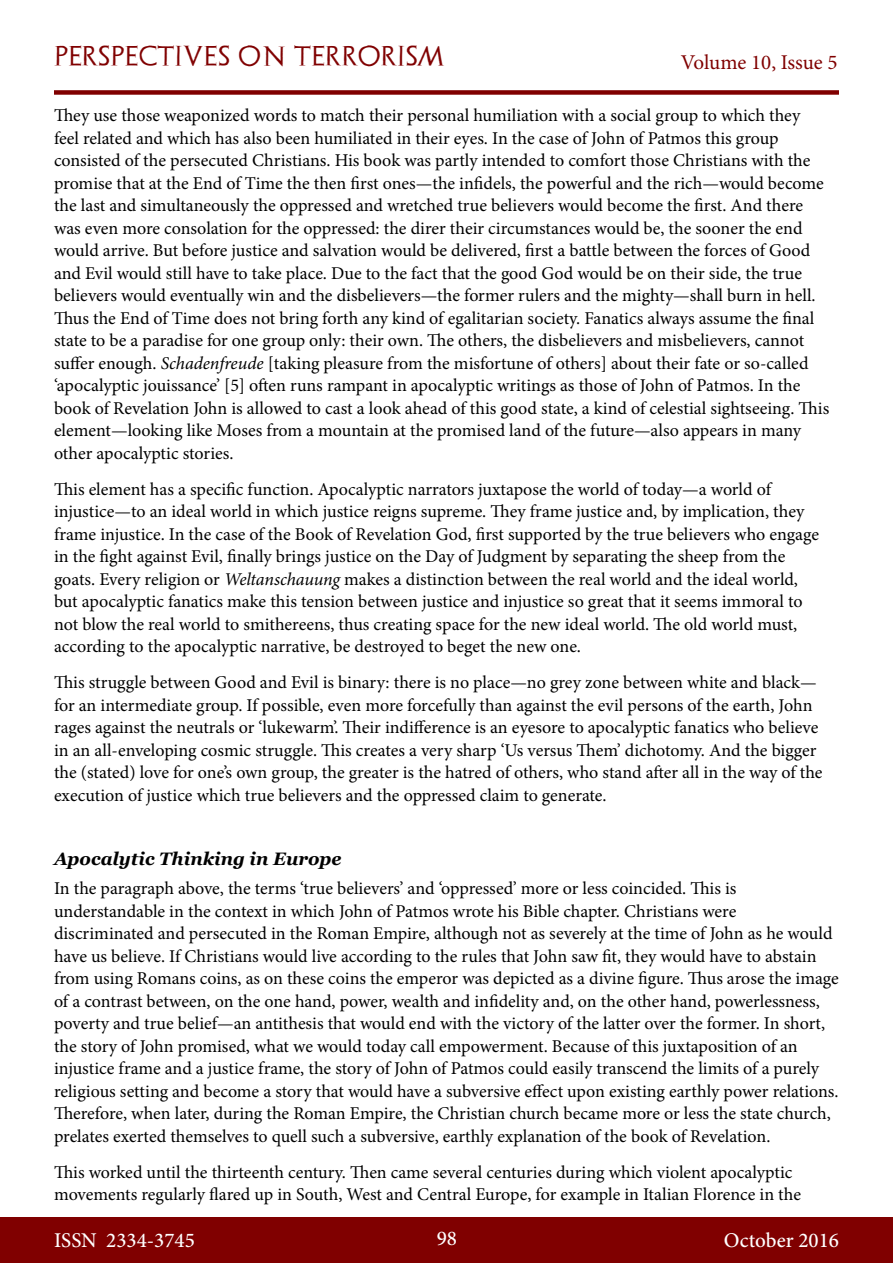
<style>
.page{position:relative;width:893px;height:1263px;background:#fff}
.page>*{position:absolute;margin:0;border:0;box-sizing:border-box;transform-origin:0 0}
.t1{font:500 21px "Minion Pro";color:#fff}
.t2{font:21px "Archeologicaps";letter-spacing:.045em;color:#800000}
.t3{font:21px "Minion Pro";letter-spacing:-.005em;color:#800000}
.t4{font:18px/22.5px "Minion Pro";color:#000}
.t5{font:italic 700 18px "Georgia";color:#000}
.s1{font-style:italic}
</style>
<div class="page">
<div style="left:0;top:1217px;width:893px;height:46px;background:#800000"></div>
<div style="left:54px;top:90px;width:785px;height:5px;background:#800000"></div>
<p class="t2" style="left:54px;top:43px;width:392px">PERSPECTIVES ON TERRORISM</p>
<p class="t3" style="left:681px;top:48px;width:158px">Volume 10, Issue 5</p>
<p class="t4" style="left:54px;top:104px;width:777px">They use those weaponized words to match their personal humiliation with a social group to which they feel related and which has also been humiliated in their eyes. In the case of John of Patmos this group consisted of the persecuted Christians. His book was partly intended to comfort those Christians with the promise that at the End of Time the then first ones—the infidels, the powerful and the rich—would become the last and simultaneously the oppressed and wretched true believers would become the first. And there was even more consolation for the oppressed: the direr their circumstances would be, the sooner the end would arrive. But before justice and salvation would be delivered, first a battle between the forces of Good and Evil would still have to take place. Due to the fact that the good God would be on their side, the true believers would eventually win and the disbelievers—the former rulers and the mighty—shall burn in hell.<br>Thus the End of Time does not bring forth any kind of egalitarian society. Fanatics always assume the final state to be a paradise for one group only: their own. The others, the disbelievers and misbelievers, cannot suffer enough. <span class="s1">Schadenfreude</span> [taking pleasure from the misfortune of others] about their fate or so-called ‘apocalyptic jouissance’ [5] often runs rampant in apocalyptic writings as those of John of Patmos. In the book of Revelation John is allowed to cast a look ahead of this good state, a kind of celestial sightseeing. This element—looking like Moses from a mountain at the promised land of the future—also appears in many other apocalyptic stories.</p>
<p class="t4" style="left:54px;top:478px;width:766px">This element has a specific function. Apocalyptic narrators juxtapose the world of today—a world of injustice—to an ideal world in which justice reigns supreme. They frame justice and, by implication, they frame injustice. In the case of the Book of Revelation God, first supported by the true believers who engage in the fight against Evil, finally brings justice on the Day of Judgment by separating the sheep from the goats. Every religion or <span class="s1">Weltanschauung</span> makes a distinction between the real world and the ideal world, but apocalyptic fanatics make this tension between justice and injustice so great that it seems immoral to not blow the real world to smithereens, thus creating space for the new ideal world. The old world must, according to the apocalyptic narrative, be destroyed to beget the new one.</p>
<p class="t4" style="left:54px;top:671px;width:770px">This struggle between Good and Evil is binary: there is no place—no grey zone between white and black— for an intermediate group. If possible, even more forcefully than against the evil persons of the earth, John rages against the neutrals or ‘lukewarm’. Their indifference is an eyesore to apocalyptic fanatics who believe in an all-enveloping cosmic struggle. This creates a very sharp ‘Us versus Them’ dichotomy. And the bigger the (stated) love for one’s own group, the greater is the hatred of others, who stand after all in the way of the execution of justice which true believers and the oppressed claim to generate.</p>
<p class="t5" style="left:54px;top:845px;width:289px">Apocalytic Thinking in Europe</p>
<p class="t4" style="left:54px;top:877px;width:786px">In the paragraph above, the terms ‘true believers’ and ‘oppressed’ more or less coincided. This is understandable in the context in which John of Patmos wrote his Bible chapter. Christians were discriminated and persecuted in the Roman Empire, although not as severely at the time of John as he would have us believe. If Christians would live according to the rules that John saw fit, they would have to abstain from using Romans coins, as on these coins the emperor was depicted as a divine figure. Thus arose the image of a contrast between, on the one hand, power, wealth and infidelity and, on the other hand, powerlessness, poverty and true belief—an antithesis that would end with the victory of the latter over the former. In short, the story of John promised, what we would today call empowerment. Because of this juxtaposition of an injustice frame and a justice frame, the story of John of Patmos could easily transcend the limits of a purely religious setting and become a story that would have a subversive effect upon existing earthly power relations.<br>Therefore, when later, during the Roman Empire, the Christian church became more or less the state church, prelates exerted themselves to quell such a subversive, earthly explanation of the book of Revelation.</p>
<p class="t4" style="left:54px;top:1161px;width:749px">This worked until the thirteenth century. Then came several centuries during which violent apocalyptic movements regularly flared up in South, West and Central Europe, for example in Italian Florence in the</p>
<p class="t1" style="left:54px;top:1226px;width:142px">ISSN 2334-3745</p>
<p class="t1" style="left:437px;top:1224px;width:22px">98</p>
<p class="t1" style="left:724px;top:1226px;width:117px">October 2016</p>
</div>
